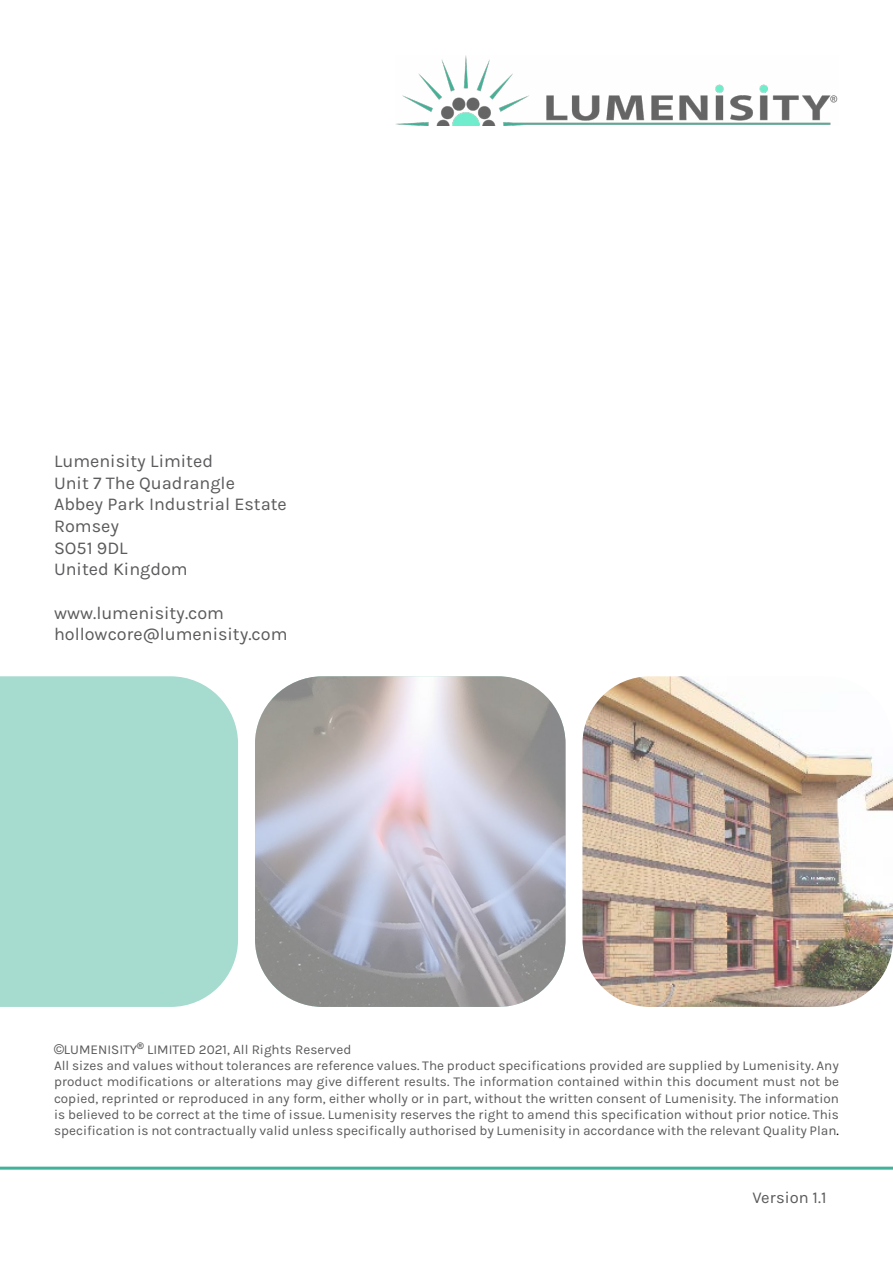
<style>
.page{position:relative;width:893px;height:1263px;background:#fff}
.page>*{position:absolute;margin:0;border:0;box-sizing:border-box;transform-origin:0 0}
.t1{font:18px/21.6px "Karla";color:#5b5a5c}
.t2{font:16.5px "Karla";color:#5b5a5c}
.t3{font:13.5px/16.2px "Karla";color:#5b5a5c}
.s1{font-family:"Arial"}
.s2{color:#000}
</style>
<div class="page">
<hr style="left:0;top:1166px;width:893px;height:3px;background:#41b299">
<img style="left:395px;top:56px;width:443px;height:69px">
<img style="left:582px;top:676px;width:311px;height:331px">
<div style="left:0;top:676px;width:238px;height:331px;background:#a6dbcf"></div>
<img style="left:255px;top:676px;width:310px;height:331px">
<h1 class="t1" style="left:54px;top:451px;width:234px">Lumenisity Limited<br>Unit 7 The Quadrangle<br>Abbey Park Industrial Estate<br>Romsey<br>SO51 9DL<br>United Kingdom</h1>
<h1 class="t1" style="left:54px;top:602px;width:235px">www.lumenisity.com hollowcore@lumenisity.com</h1>
<p class="t3" style="left:54px;top:1041px;width:786px"><span class="s1">©</span>LUMENISITY<sup>®</sup> LIMITED 2021, All Rights Reserved<br>All sizes and values without tolerances are reference values. The product specifications provided are supplied by Lumenisity. Any product modifications or alterations may give different results. The information contained within this document must not be copied, reprinted or reproduced in any form, either wholly or in part, without the written consent of Lumenisity. The information is believed to be correct at the time of issue. Lumenisity reserves the right to amend this specification without prior notice. This specification is not contractually valid unless specifically authorised by Lumenisity in accordance with the relevant Quality Plan<span class="s2">.</span></p>
<p class="t2" style="left:753px;top:1189px;width:75px">Version 1.1</p>
</div>
